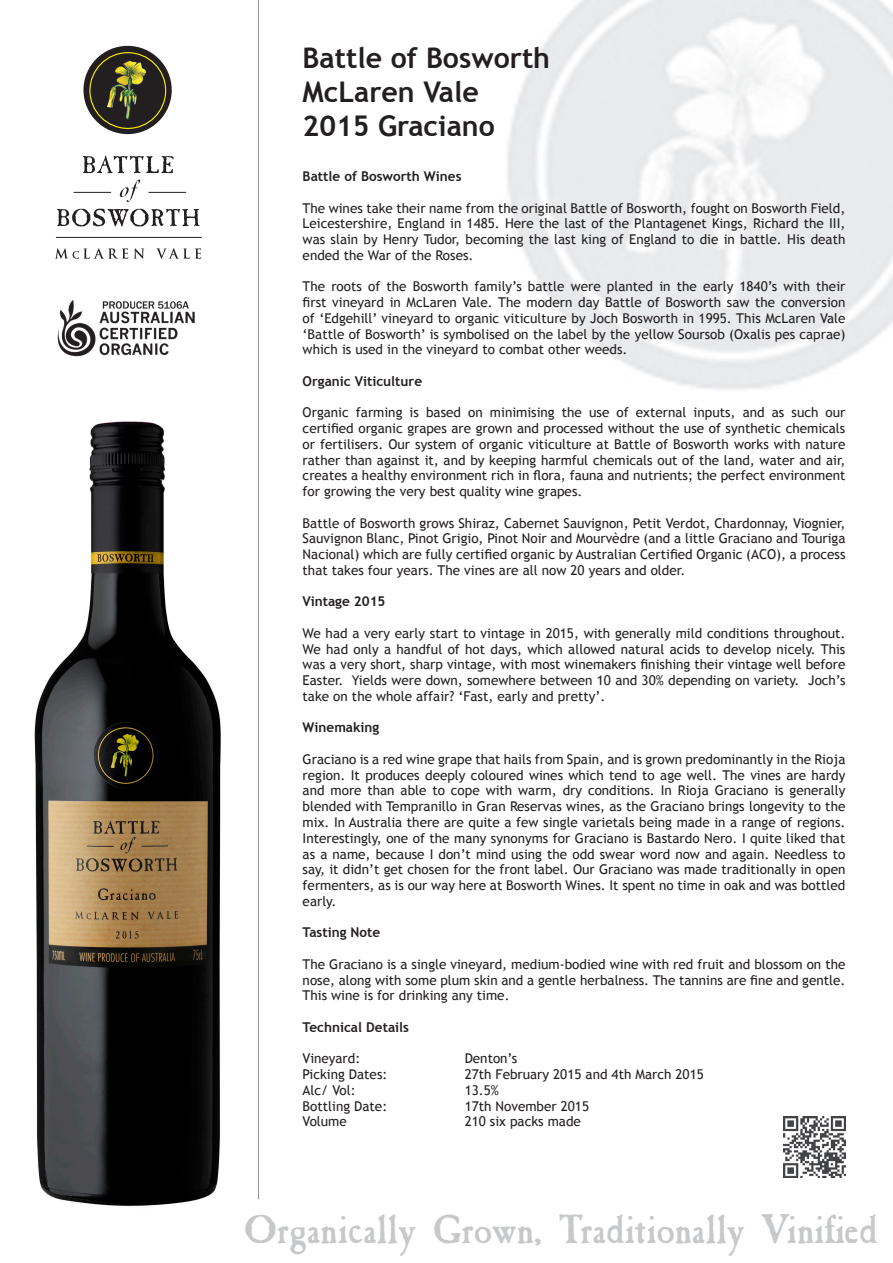
<style>
.page{position:relative;width:893px;height:1263px;background:#fff}
.page>*{position:absolute;margin:0;border:0;box-sizing:border-box;transform-origin:0 0}
.t1{font:39.75px "Caslon Antique VL";color:#c7c8ca}
.t2{font:700 28.5px "Trebuchet MS";color:#231f20}
.t3{font:13.5px/15.8px "Trebuchet MS";color:#231f20;text-align:justify}
.t4{font:700 13.5px "Trebuchet MS";color:#231f20}
</style>
<div class="page">
<div style="left:83px;top:46px;width:89px;height:88px;background:#231f20;border-radius:50%"></div>
<div style="left:89px;top:52px;width:77px;height:77px;border:1px solid #fff101;border-radius:50%"></div>
<img style="left:107px;top:61px;width:39px;height:58px">
<svg style="left:55px;top:248px;width:73px;height:11px"></svg>
<svg style="left:134px;top:248px;width:10px;height:11px"></svg>
<svg style="left:156px;top:248px;width:45px;height:11px"></svg>
<hr style="left:74px;top:192px;width:37px;height:1px;background:#231f20">
<hr style="left:149px;top:192px;width:37px;height:1px;background:#231f20">
<svg style="left:57px;top:209px;width:143px;height:17px"></svg>
<svg style="left:83px;top:156px;width:91px;height:17px"></svg>
<svg style="left:120px;top:179px;width:20px;height:23px"></svg>
<hr style="left:56px;top:237px;width:146px;height:1px;background:#231f20">
<hr style="left:258px;top:0;width:1px;height:1199px;background:#939598">
<img style="left:57px;top:300px;width:138px;height:57px">
<img style="left:34px;top:421px;width:187px;height:785px">
<img style="left:784px;top:1116px;width:61px;height:62px">
<p class="t2" style="left:303px;top:40px;width:249px">Battle of Bosworth</p>
<p class="t2" style="left:303px;top:74px;width:178px">McLaren Vale</p>
<p class="t2" style="left:303px;top:109px;width:194px">2015 Graciano</p>
<p class="t4" style="left:303px;top:168px;width:160px">Battle of Bosworth Wines</p>
<p class="t3" style="left:303px;top:200px;width:544px">The wines take their name from the original Battle of Bosworth, fought on Bosworth Field, Leicestershire, England in 1485. Here the last of the Plantagenet Kings, Richard the III, was slain by Henry Tudor, becoming the last king of England to die in battle. His death ended the War of the Roses.</p>
<p class="t3" style="left:303px;top:279px;width:544px">The roots of the Bosworth family’s battle were planted in the early 1840’s with their first vineyard in McLaren Vale. The modern day Battle of Bosworth saw the conversion of ‘Edgehill’ vineyard to organic viticulture by Joch Bosworth in 1995. This McLaren Vale ‘Battle of Bosworth’ is symbolised on the label by the yellow Soursob (Oxalis pes caprae) which is used in the vineyard to combat other weeds.</p>
<p class="t4" style="left:303px;top:373px;width:121px">Organic Viticulture</p>
<p class="t3" style="left:303px;top:405px;width:544px">Organic farming is based on minimising the use of external inputs, and as such our certified organic grapes are grown and processed without the use of synthetic chemicals or fertilisers. Our system of organic viticulture at Battle of Bosworth works with nature rather than against it, and by keeping harmful chemicals out of the land, water and air, creates a healthy environment rich in flora, fauna and nutrients; the perfect environment for growing the very best quality wine grapes.</p>
<p class="t3" style="left:303px;top:515px;width:544px">Battle of Bosworth grows Shiraz, Cabernet Sauvignon, Petit Verdot, Chardonnay, Viognier, Sauvignon Blanc, Pinot Grigio, Pinot Noir and Mourvèdre (and a little Graciano and Touriga Nacional) which are fully certified organic by Australian Certified Organic (ACO), a process that takes four years. The vines are all now 20 years and older.</p>
<p class="t4" style="left:303px;top:593px;width:84px">Vintage 2015</p>
<p class="t3" style="left:303px;top:625px;width:544px">We had a very early start to vintage in 2015, with generally mild conditions throughout.<br>We had only a handful of hot days, which allowed natural acids to develop nicely. This was a very short, sharp vintage, with most winemakers finishing their vintage well before Easter. Yields were down, somewhere between 10 and 30% depending on variety. Joch’s take on the whole affair? ‘Fast, early and pretty’.</p>
<p class="t4" style="left:303px;top:719px;width:78px">Winemaking</p>
<p class="t3" style="left:303px;top:751px;width:544px">Graciano is a red wine grape that hails from Spain, and is grown predominantly in the Rioja region. It produces deeply coloured wines which tend to age well. The vines are hardy and more than able to cope with warm, dry conditions. In Rioja Graciano is generally blended with Tempranillo in Gran Reservas wines, as the Graciano brings longevity to the mix. In Australia there are quite a few single varietals being made in a range of regions.<br>Interestingly, one of the many synonyms for Graciano is Bastardo Nero. I quite liked that as a name, because I don’t mind using the odd swear word now and again. Needless to say, it didn’t get chosen for the front label. Our Graciano was made traditionally in open fermenters, as is our way here at Bosworth Wines. It spent no time in oak and was bottled early.</p>
<p class="t4" style="left:303px;top:924px;width:79px">Tasting Note</p>
<p class="t3" style="left:303px;top:956px;width:544px">The Graciano is a single vineyard, medium-bodied wine with red fruit and blossom on the nose, along with some plum skin and a gentle herbalness. The tannins are fine and gentle.<br>This wine is for drinking any time.</p>
<p class="t4" style="left:303px;top:1018px;width:108px">Technical Details</p>
<p class="t3" style="left:303px;top:1051px;width:59px">Vineyard:</p>
<p class="t3" style="left:465px;top:1051px;width:54px">Denton’s</p>
<p class="t3" style="left:303px;top:1066px;width:86px">Picking Dates:</p>
<p class="t3" style="left:465px;top:1066px;width:241px">27th February 2015 and 4th March 2015</p>
<p class="t3" style="left:303px;top:1082px;width:55px">Alc/ Vol:</p>
<p class="t3" style="left:465px;top:1082px;width:36px">13.5%</p>
<p class="t3" style="left:303px;top:1098px;width:86px">Bottling Date:</p>
<p class="t3" style="left:465px;top:1098px;width:126px">17th November 2015</p>
<p class="t3" style="left:303px;top:1114px;width:46px">Volume</p>
<p class="t3" style="left:465px;top:1114px;width:118px">210 six packs made</p>
<p class="t1" style="left:245px;top:1204px;width:635px">Organically Grown, Traditionally Vinified</p>
</div>
